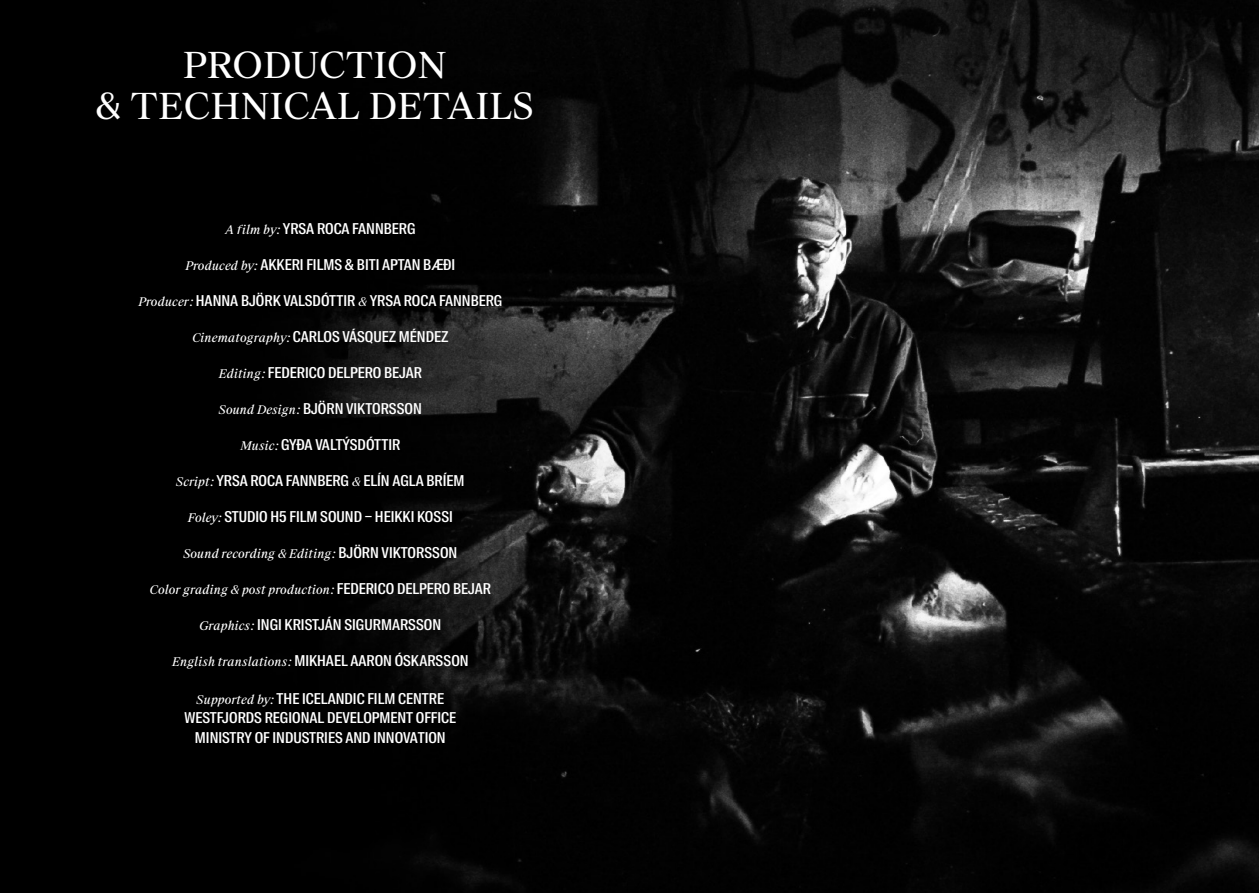
<style>
.page{position:relative;width:1259px;height:893px;background:#fff}
.page>*{position:absolute;margin:0;border:0;box-sizing:border-box;transform-origin:0 0}
.t1{font:36px/40.5px "Suisse Works";color:#fff;text-align:center}
.t2{font:500 15px/19.5px "Suisse Intl Condensed";color:#fff;text-align:center}
.t3{font:italic 12px "Suisse Works";color:#fff}
.s1{font-family:"Suisse Works";font-weight:400;font-style:italic;font-size:12px}
.s2{font-weight:400}
.s3{font-family:"Suisse Intl Condensed";font-weight:500;font-style:normal;font-size:15px}
</style>
<div class="page">
<div style="left:0;top:0;width:629px;height:893px;background:#000"></div>
<img style="left:322px;top:0;width:937px;height:893px">
<h1 class="t1" style="left:95px;top:46px;width:440px">PRODUCTION<br>&amp; TECHNICAL DETAILS</h1>
<p class="t2" style="left:225px;top:219px;width:192px"><span class="s1">A film by:</span> YRSA ROCA FANNBERG</p>
<p class="t2" style="left:185px;top:255px;width:271px"><span class="s1">Produced by:</span> AKKERI FILMS &amp; BITI APTAN BÆÐI</p>
<p class="t2" style="left:138px;top:291px;width:365px"><span class="s1">Producer:</span> HANNA BJÖRK VALSDÓTTIR <span class="s1">&amp;</span> YRSA ROCA FANNBERG</p>
<p class="t2" style="left:192px;top:327px;width:258px"><span class="s1">Cinematography:</span> CARLOS VÁSQUEZ MÉNDEZ</p>
<p class="t2" style="left:219px;top:363px;width:205px"><span class="s1">Editing:</span> FEDERICO DELPERO BEJAR</p>
<p class="t2" style="left:219px;top:399px;width:204px"><span class="s1">Sound Design:</span> BJÖRN VIKTORSSON</p>
<p class="t2" style="left:240px;top:435px;width:161px"><span class="s1">Music:</span> GYÐA VALTÝSDÓTTIR</p>
<p class="t2" style="left:176px;top:471px;width:290px"><span class="s1">Script:</span> YRSA ROCA FANNBERG <span class="s1">&amp;</span> ELÍN AGLA BRÍEM</p>
<p class="t2" style="left:188px;top:507px;width:266px"><span class="s1">Foley:</span> STUDIO H5 FILM SOUND <span class="s2">–</span> HEIKKI KOSSI</p>
<p class="t3" style="left:183px;top:546px;width:275px">Sound recording &amp; Editing: <span class="s3">BJÖRN VIKTORSSON</span></p>
<p class="t3" style="left:150px;top:582px;width:343px">Color grading &amp; post production: <span class="s3">FEDERICO DELPERO BEJAR</span></p>
<p class="t2" style="left:199px;top:615px;width:243px"><span class="s1">Graphics:</span> INGI KRISTJÁN SIGURMARSSON</p>
<p class="t2" style="left:172px;top:651px;width:298px"><span class="s1">English translations:</span> MIKHAEL AARON ÓSKARSSON</p>
<p class="t2" style="left:185px;top:689px;width:273px"><span class="s1">Supported by:</span> THE ICELANDIC FILM CENTRE<br>WESTFJORDS REGIONAL DEVELOPMENT OFFICE<br>MINISTRY OF INDUSTRIES AND INNOVATION</p>
</div>
